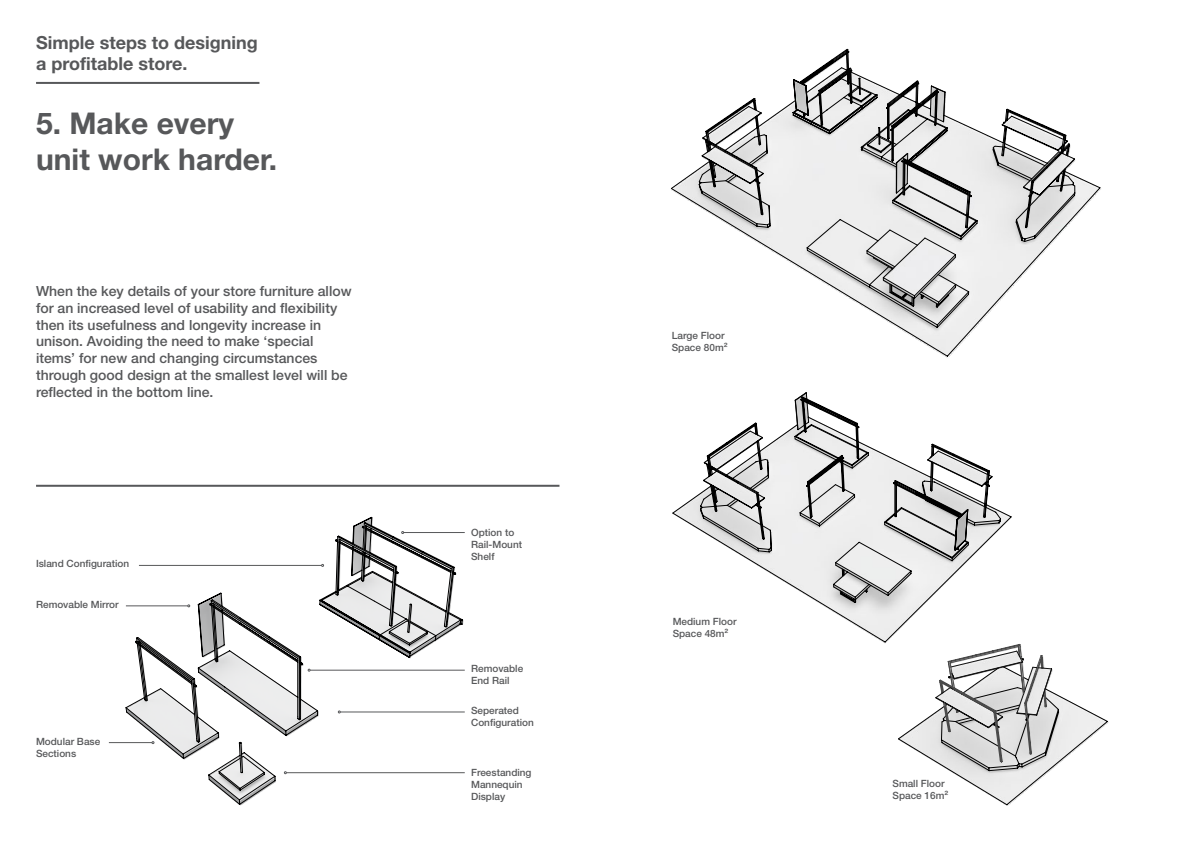
<style>
.page{position:relative;width:1191px;height:842px;background:#fff}
.page>*{position:absolute;margin:0;border:0;box-sizing:border-box;transform-origin:0 0}
.t1{font:700 30px/36px "Helvetica Neue LT Pro";color:#57585a}
.t2{font:700 18px/21.6px "Helvetica Neue LT Pro";color:#57585a}
.t3{font:500 14px/16.8px "Helvetica Neue LT Pro";color:#57585a}
.t4{font:500 10px/12px "Helvetica Neue LT Pro";color:#57585a}
</style>
<div class="page">
<hr style="left:36px;top:82px;width:223px;height:2px;background:#57585a">
<svg style="left:844px;top:49px;width:256px;height:307px"></svg>
<svg style="left:671px;top:51px;width:403px;height:156px"></svg>
<svg style="left:702px;top:51px;width:367px;height:254px"></svg>
<svg style="left:699px;top:68px;width:376px;height:231px"></svg>
<svg style="left:672px;top:476px;width:339px;height:166px"></svg>
<svg style="left:700px;top:392px;width:292px;height:211px"></svg>
<svg style="left:799px;top:399px;width:169px;height:146px"></svg>
<svg style="left:898px;top:644px;width:209px;height:161px"></svg>
<svg style="left:126px;top:605px;width:337px;height:200px"></svg>
<svg style="left:137px;top:523px;width:325px;height:249px"></svg>
<hr style="left:286px;top:772px;width:179px;height:1px;background:#57585a">
<hr style="left:109px;top:742px;width:43px;height:1px;background:#57585a">
<hr style="left:139px;top:565px;width:182px;height:1px;background:#57585a">
<hr style="left:340px;top:712px;width:125px;height:1px;background:#57585a">
<hr style="left:310px;top:670px;width:155px;height:1px;background:#57585a">
<hr style="left:404px;top:532px;width:61px;height:1px;background:#57585a">
<hr style="left:36px;top:485px;width:523px;height:2px;background:#57585a">
<p class="t2" style="left:36px;top:31px;width:223px">Simple steps to designing a profitable store.</p>
<p class="t1" style="left:36px;top:104px;width:243px">5. Make every unit work harder.</p>
<p class="t3" style="left:36px;top:282px;width:317px">When the key details of your store furniture allow for an increased level of usability and flexibility then its usefulness and longevity increase in unison. Avoiding the need to make ‘special items’ for new and changing circumstances through good design at the smallest level will be reflected in the bottom line.</p>
<p class="t4" style="left:36px;top:558px;width:95px">Island Configuration</p>
<p class="t4" style="left:36px;top:598px;width:84px">Removable Mirror</p>
<p class="t4" style="left:36px;top:735px;width:66px">Modular Base</p>
<p class="t4" style="left:36px;top:747px;width:42px">Sections</p>
<p class="t4" style="left:471px;top:526px;width:45px">Option to</p>
<p class="t4" style="left:471px;top:538px;width:52px">Rail-Mount</p>
<p class="t4" style="left:471px;top:550px;width:25px">Shelf</p>
<p class="t4" style="left:471px;top:662px;width:54px">Removable</p>
<p class="t4" style="left:471px;top:674px;width:40px">End Rail</p>
<p class="t4" style="left:471px;top:704px;width:64px">Seperated<br>Configuration</p>
<p class="t4" style="left:471px;top:766px;width:62px">Freestanding<br>Mannequin</p>
<p class="t4" style="left:471px;top:790px;width:36px">Display</p>
<p class="t4" style="left:672px;top:329px;width:57px">Large Floor<br>Space 80m²</p>
<p class="t4" style="left:672px;top:615px;width:65px">Medium Floor<br>Space 48m²</p>
<p class="t4" style="left:892px;top:777px;width:57px">Small Floor<br>Space 16m²</p>
</div>
